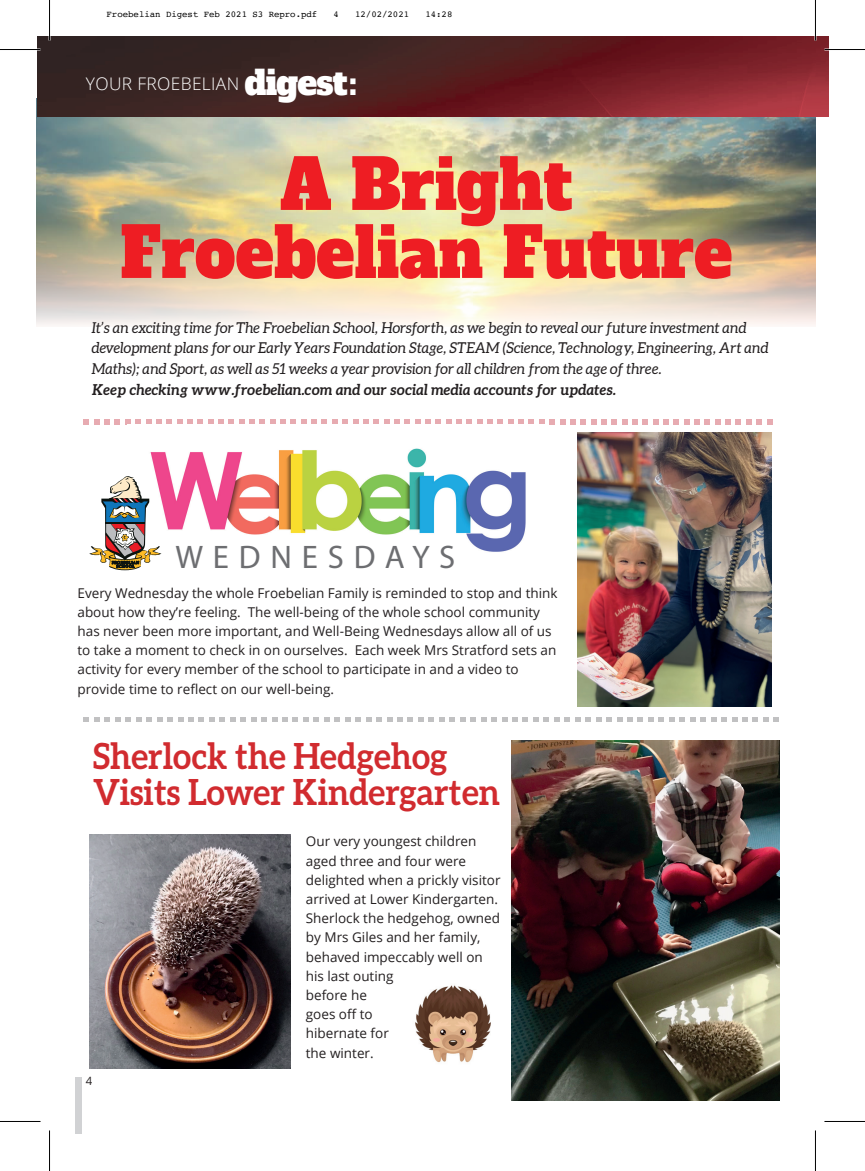
<style>
.page{position:relative;width:865px;height:1171px;background:#fff}
.page>*{position:absolute;margin:0;border:0;box-sizing:border-box;transform-origin:0 0}
.t1{font:69.15px/67.9px "Alfa Slab One";color:#ee1d23;text-align:center;scale:.93 1}
.t2{font:700 36px/35.8px "Aleo";color:#d12b2f;scale:.93 1}
.t3{font:33px "Alfa Slab One";letter-spacing:-.02em;color:#fff}
.t4{font:32.7px "Myriad Pro";letter-spacing:.3em;color:#6d6e71}
.t5{font:300 17.4px "Open Sans";letter-spacing:.02em;color:#fff}
.t6{font:italic 15px/20.9px "Aleo";color:#231f20}
.t7{font:italic 700 15px "Aleo";color:#231f20}
.t8{font:13.5px/19.2px "Open Sans";color:#231f20}
.t9{font:11.4px "Open Sans";color:#231f20}
.t10{font:9px "Courier";color:#000}
</style>
<div class="page">
<img style="left:37px;top:116px;width:777px;height:106px">
<svg style="left:37px;top:222px;width:779px;height:103px;background:#e2d6af"></svg>
<img style="left:37px;top:37px;width:791px;height:79px">
<div style="left:75px;top:1077px;width:7px;height:57px;background:#d1d2d4"></div>
<svg style="left:84px;top:419px;width:688px;height:5px"></svg>
<svg style="left:84px;top:717px;width:695px;height:4px"></svg>
<img style="left:128px;top:448px;width:398px;height:123px">
<img style="left:89px;top:476px;width:72px;height:94px">
<hr style="left:106px;top:522px;width:39px;height:1px;background:#0c1310">
<img style="left:89px;top:834px;width:201px;height:234px">
<img style="left:511px;top:740px;width:268px;height:360px">
<img style="left:415px;top:985px;width:76px;height:78px">
<img style="left:577px;top:432px;width:194px;height:274px">
<hr style="left:814px;top:0;width:2px;height:41px;background:#fff">
<hr style="left:0;top:49px;width:40px;height:1px;background:#000">
<hr style="left:824px;top:49px;width:40px;height:1px;background:#000">
<hr style="left:0;top:1121px;width:40px;height:1px;background:#000">
<hr style="left:824px;top:1121px;width:40px;height:1px;background:#000">
<hr style="left:49px;top:0;width:1px;height:41px;background:#000">
<hr style="left:49px;top:1130px;width:1px;height:40px;background:#000">
<hr style="left:815px;top:0;width:1px;height:41px;background:#000">
<hr style="left:815px;top:1130px;width:1px;height:40px;background:#000">
<p class="t10" style="left:106px;top:7px;width:212px">Froebelian Digest Feb 2021 S3 Repro.pdf</p>
<p class="t10" style="left:333px;top:7px;width:7px">4</p>
<p class="t10" style="left:355px;top:7px;width:55px">12/02/2021</p>
<p class="t10" style="left:425px;top:7px;width:28px">14:28</p>
<h3 class="t3" style="left:245px;top:54px;width:114px">digest:</h3>
<p class="t5" style="left:86px;top:71px;width:155px">YOUR FROEBELIAN</p>
<h1 class="t1" style="left:120px;top:144px;width:659px">A Bright<br>Froebelian Future</h1>
<p class="t6" style="left:92px;top:317px;width:678px">It’s an exciting time for The Froebelian School, Horsforth, as we begin to reveal our future investment and development plans for our Early Years Foundation Stage, STEAM (Science, Technology, Engineering, Art and<br>Maths); and Sport, as well as 51 weeks a year provision for all children from the age of three.</p>
<p class="t7" style="left:92px;top:381px;width:525px">Keep checking www.froebelian.com and our social media accounts for updates.</p>
<h3 class="t4" style="left:175px;top:539px;width:281px">WEDNESDAYS</h3>
<p class="t8" style="left:77px;top:582px;width:481px">Every Wednesday the whole Froebelian Family is reminded to stop and think about how they’re feeling. The well-being of the whole school community has never been more important, and Well-Being Wednesdays allow all of us to take a moment to check in on ourselves. Each week Mrs Stratford sets an activity for every member of the school to participate in and a video to provide time to reflect on our well-being.</p>
<h2 class="t2" style="left:93px;top:737px;width:439px">Sherlock the Hedgehog<br>Visits Lower Kindergarten</h2>
<p class="t8" style="left:306px;top:831px;width:196px">Our very youngest children aged three and four were delighted when a prickly visitor arrived at Lower Kindergarten.<br>Sherlock the hedgehog, owned by Mrs Giles and her family, behaved impeccably well on his last outing<br>before he<br>goes off to<br>hibernate for<br>the winter.</p>
<p class="t9" style="left:86px;top:1073px;width:8px">4</p>
</div>
